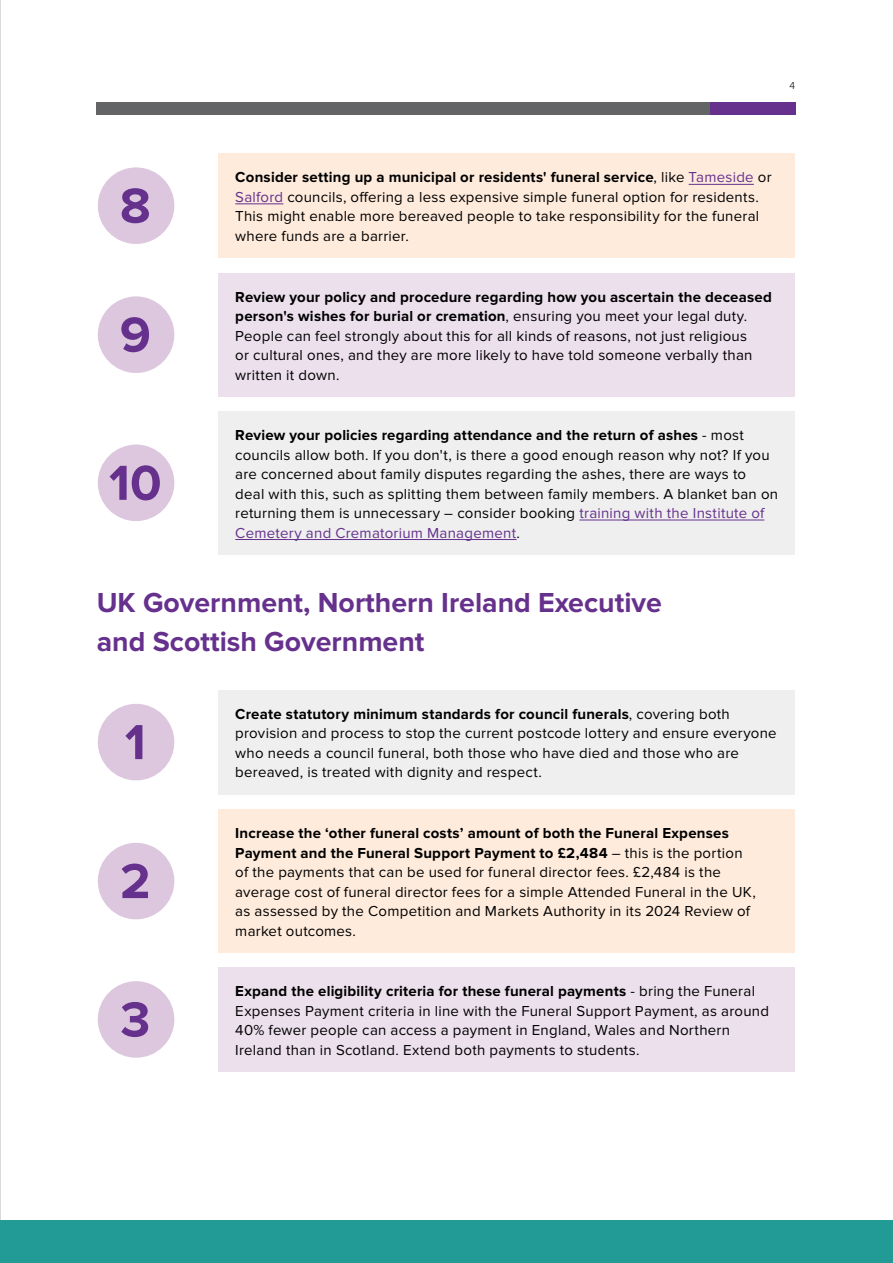
<style>
.page{position:relative;width:893px;height:1263px;background:#fff}
.page>*{position:absolute;margin:0;border:0;box-sizing:border-box;transform-origin:0 0}
.t1{font:700 51px "Proxima Nova";color:#66318d}
.t2{font:700 28.5px/38.2px "Proxima Nova";color:#66318d}
.t3{font:15px/19.5px "Proxima Nova";letter-spacing:.015em;color:#000}
.t4{font:300 10.5px "Proxima Nova";color:#000}
.s1{font-weight:700}
.s2{color:#66318d}
</style>
<div class="page">
<div style="left:97px;top:102px;width:613px;height:13px;background:#636466"></div>
<div style="left:710px;top:102px;width:85px;height:13px;background:#66318d"></div>
<hr style="left:0;top:0;width:1px;height:1263px;background:#636466">
<div style="left:0;top:1220px;width:893px;height:43px;background:#229a96"></div>
<div style="left:98px;top:167px;width:76px;height:77px;background:#ddc7de;border-radius:50%"></div>
<div style="left:218px;top:153px;width:577px;height:105px;background:#feebdc"></div>
<hr style="left:689px;top:184px;width:65px;height:1px;background:#66318d">
<hr style="left:235px;top:204px;width:48px;height:1px;background:#66318d">
<div style="left:98px;top:296px;width:76px;height:77px;background:#ddc7de;border-radius:50%"></div>
<div style="left:218px;top:273px;width:577px;height:124px;background:#ece0ed"></div>
<div style="left:98px;top:445px;width:76px;height:76px;background:#ddc7de;border-radius:50%"></div>
<div style="left:218px;top:411px;width:577px;height:143px;background:#eeefee"></div>
<hr style="left:579px;top:520px;width:185px;height:1px;background:#66318d">
<hr style="left:235px;top:539px;width:282px;height:1px;background:#66318d">
<div style="left:98px;top:704px;width:76px;height:76px;background:#ddc7de;border-radius:50%"></div>
<div style="left:218px;top:690px;width:577px;height:104px;background:#eeefee"></div>
<div style="left:98px;top:843px;width:76px;height:76px;background:#ddc7de;border-radius:50%"></div>
<div style="left:218px;top:809px;width:577px;height:144px;background:#feebdc"></div>
<div style="left:98px;top:981px;width:76px;height:77px;background:#ddc7de;border-radius:50%"></div>
<div style="left:218px;top:967px;width:577px;height:105px;background:#ece0ed"></div>
<p class="t4" style="left:789px;top:78px;width:7px">4</p>
<h1 class="t1" style="left:120px;top:176px;width:32px">8</h1>
<h1 class="t1" style="left:120px;top:305px;width:33px">9</h1>
<h1 class="t1" style="left:109px;top:453px;width:54px">10</h1>
<p class="t3" style="left:235px;top:168px;width:538px"><span class="s1">Consider setting up a municipal or residents' funeral service</span>, like <span class="s2">Tameside</span> or <span class="s2">Salford</span> councils, offering a less expensive simple funeral option for residents.<br>This might enable more bereaved people to take responsibility for the funeral where funds are a barrier.</p>
<p class="t3" style="left:235px;top:287px;width:538px"><span class="s1">Review your policy and procedure regarding how you ascertain the deceased person's wishes for burial or cremation</span>, ensuring you meet your legal duty.<br>People can feel strongly about this for all kinds of reasons, not just religious<br>or cultural ones, and they are more likely to have told someone verbally than written it down.</p>
<p class="t3" style="left:235px;top:425px;width:544px"><span class="s1">Review your policies regarding attendance and the return of ashes</span> - most councils allow both. If you don't, is there a good enough reason why not? If you are concerned about family disputes regarding the ashes, there are ways to deal with this, such as splitting them between family members. A blanket ban on returning them is unnecessary – consider booking <span class="s2">training with the Institute of Cemetery and Crematorium Management</span>.</p>
<h2 class="t2" style="left:97px;top:584px;width:567px">UK Government, Northern Ireland Executive and Scottish Government</h2>
<h1 class="t1" style="left:125px;top:713px;width:22px">1</h1>
<h1 class="t1" style="left:120px;top:852px;width:32px">2</h1>
<h1 class="t1" style="left:120px;top:990px;width:31px">3</h1>
<p class="t3" style="left:235px;top:704px;width:543px"><span class="s1">Create statutory minimum standards for council funerals</span>, covering both provision and process to stop the current postcode lottery and ensure everyone who needs a council funeral, both those who have died and those who are bereaved, is treated with dignity and respect.</p>
<p class="t3" style="left:235px;top:824px;width:522px"><span class="s1">Increase the ‘other funeral costs’ amount of both the Funeral Expenses Payment and the Funeral Support Payment to £2,484</span> – this is the portion of the payments that can be used for funeral director fees. £2,484 is the average cost of funeral director fees for a simple Attended Funeral in the UK, as assessed by the Competition and Markets Authority in its 2024 Review of market outcomes.</p>
<p class="t3" style="left:235px;top:981px;width:535px"><span class="s1">Expand the eligibility criteria for these funeral payments</span> - bring the Funeral Expenses Payment criteria in line with the Funeral Support Payment, as around 40% fewer people can access a payment in England, Wales and Northern Ireland than in Scotland. Extend both payments to students.</p>
</div>
